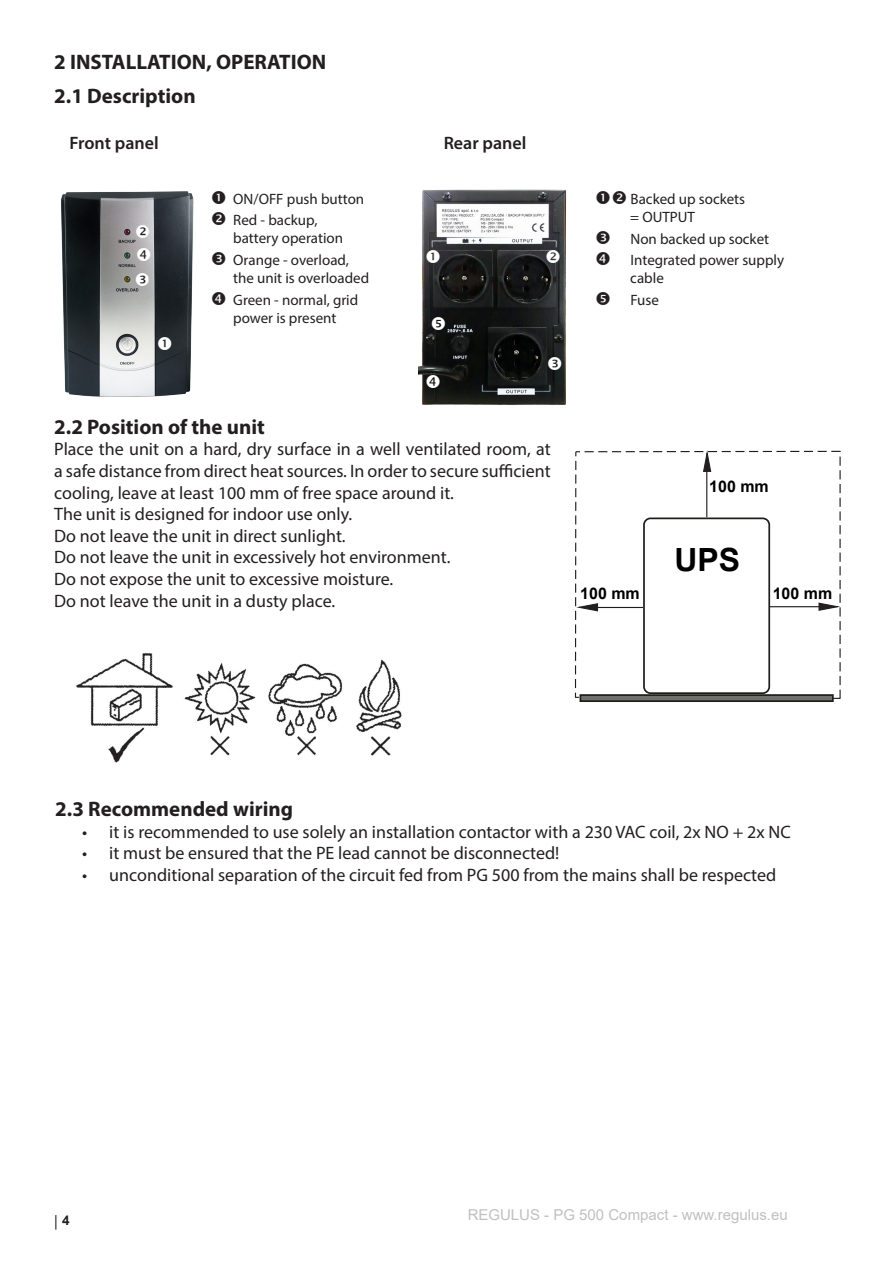
<style>
.page{position:relative;width:893px;height:1263px;background:#fff}
.page>*{position:absolute;margin:0;border:0;box-sizing:border-box;transform-origin:0 0}
.t1{font:700 31.95px "Arial";color:#000}
.t2{font:700 21px "Myriad Pro";color:#231f20}
.t3{font:18px/21.6px "Myriad Pro";color:#231f20;text-align:justify}
.t4{font:600 18px "Myriad Pro";color:#231f20}
.t5{font:700 16.05px "Arial";color:#000}
.t6{font:15px/18px "Myriad Pro";color:#231f20}
.t7{font:15px "Arial";color:#808080}
.t8{font:12px "Arial";color:#231f20}
.s1{font-weight:700;font-size:13.5px}
</style>
<div class="page">
<div style="left:579px;top:694px;width:255px;height:8px;border:2px solid #1d1d1b"></div>
<svg style="left:575px;top:451px;width:266px;height:248px"></svg>
<img style="left:61px;top:191px;width:133px;height:206px">
<img style="left:418px;top:189px;width:149px;height:216px">
<img style="left:76px;top:653px;width:326px;height:109px">
<svg style="left:158px;top:337px;width:13px;height:13px"></svg>
<svg style="left:136px;top:272px;width:13px;height:14px"></svg>
<svg style="left:137px;top:248px;width:13px;height:13px"></svg>
<svg style="left:136px;top:225px;width:13px;height:13px"></svg>
<svg style="left:427px;top:250px;width:13px;height:13px"></svg>
<svg style="left:547px;top:249px;width:13px;height:14px"></svg>
<svg style="left:548px;top:357px;width:13px;height:13px"></svg>
<svg style="left:427px;top:375px;width:13px;height:13px"></svg>
<svg style="left:432px;top:316px;width:13px;height:14px"></svg>
<p class="t2" style="left:54px;top:48px;width:274px">2 INSTALLATION, OPERATION</p>
<p class="t2" style="left:54px;top:82px;width:143px">2.1 Description</p>
<p class="t4" style="left:69px;top:132px;width:91px">Front panel</p>
<p class="t4" style="left:444px;top:132px;width:84px">Rear panel</p>
<p class="t6" style="left:233px;top:189px;width:132px">ON/OFF push button</p>
<p class="t6" style="left:233px;top:211px;width:111px">Red - backup, battery operation</p>
<p class="t6" style="left:233px;top:251px;width:137px">Orange - overload, the unit is overloaded</p>
<p class="t6" style="left:233px;top:290px;width:127px">Green - normal, grid power is present</p>
<p class="t6" style="left:630px;top:190px;width:116px">Backed up sockets = OUTPUT</p>
<p class="t6" style="left:630px;top:229px;width:140px">Non backed up socket</p>
<p class="t6" style="left:630px;top:251px;width:155px">Integrated power supply cable</p>
<p class="t6" style="left:630px;top:290px;width:30px">Fuse</p>
<p class="t2" style="left:54px;top:413px;width:212px">2.2 Position of the unit</p>
<p class="t3" style="left:54px;top:438px;width:498px">Place the unit on a hard, dry surface in a well ventilated room, at a safe distance from direct heat sources. In order to secure sufficient cooling, leave at least 100 mm of free space around it.</p>
<p class="t3" style="left:54px;top:503px;width:300px">The unit is designed for indoor use only.</p>
<p class="t3" style="left:54px;top:525px;width:293px">Do not leave the unit in direct sunlight.</p>
<p class="t3" style="left:54px;top:546px;width:398px">Do not leave the unit in excessively hot environment.</p>
<p class="t3" style="left:54px;top:568px;width:341px">Do not expose the unit to excessive moisture.</p>
<p class="t3" style="left:54px;top:589px;width:282px">Do not leave the unit in a dusty place.</p>
<p class="t5" style="left:709px;top:475px;width:61px">100 mm</p>
<p class="t1" style="left:674px;top:537px;width:67px">UPS</p>
<p class="t5" style="left:580px;top:582px;width:61px">100 mm</p>
<p class="t5" style="left:773px;top:582px;width:61px">100 mm</p>
<p class="t2" style="left:55px;top:795px;width:239px">2.3 Recommended wiring</p>
<p class="t3" style="left:82px;top:821px;width:710px">• it is recommended to use solely an installation contactor with a 230 VAC coil, 2x NO + 2x NC</p>
<p class="t3" style="left:82px;top:842px;width:479px">• it must be ensured that the PE lead cannot be disconnected!</p>
<p class="t3" style="left:82px;top:864px;width:695px">• unconditional separation of the circuit fed from PG 500 from the mains shall be respected</p>
<p class="t8" style="left:53px;top:1214px;width:18px">│<span class="s1">4</span></p>
<p class="t7" style="left:468px;top:1204px;width:322px">REGULUS - PG 500 Compact - www.regulus.eu</p>
</div>
